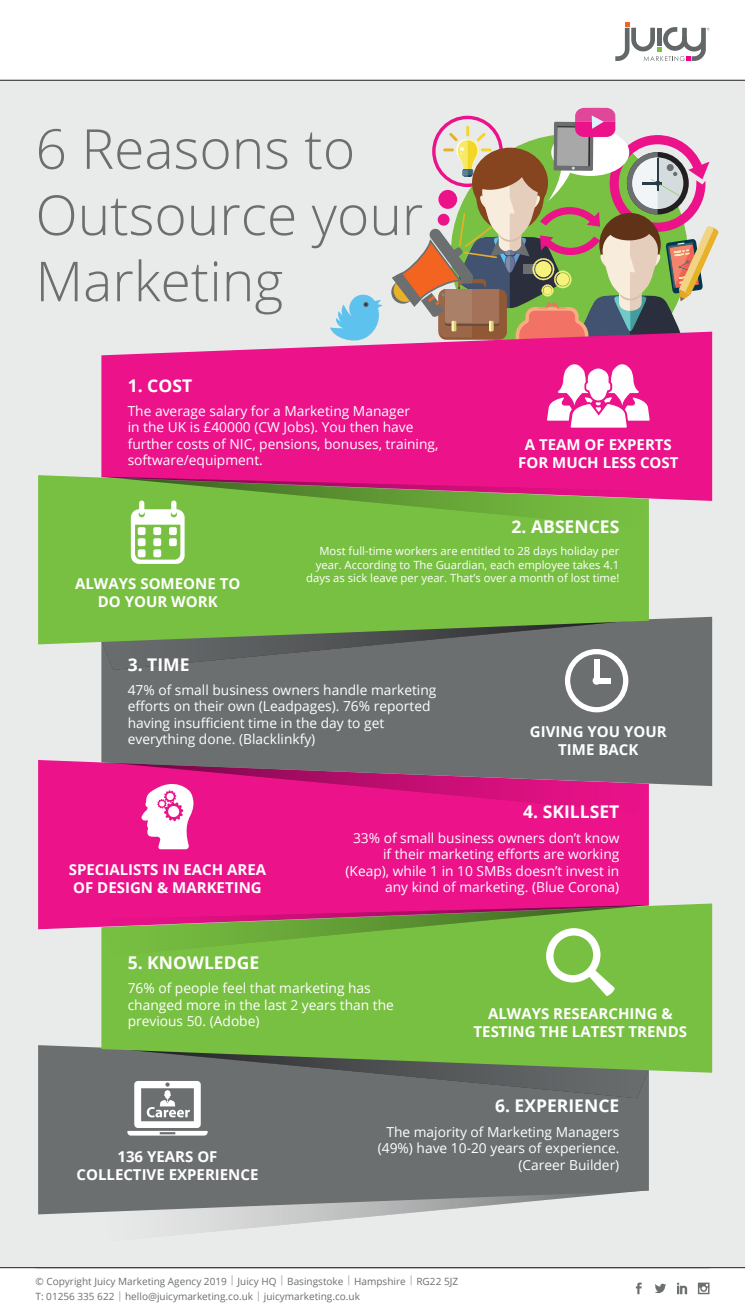
<style>
.page{position:relative;width:745px;height:1312px;background:#fff}
.page>*{position:absolute;margin:0;border:0;box-sizing:border-box;transform-origin:0 0}
.t1{font:300 55.12px/66.1px "Open Sans";color:#6b6f70}
.t2{font:700 17.5px "Open Sans";color:#fff}
.t3{font:700 15px/18px "Open Sans";color:#fff;text-align:center}
.t4{font:13.75px/16.5px "Open Sans";color:#fff}
.t5{font:11.25px/13.5px "Open Sans";color:#fff;text-align:right}
.t6{font:10px/15px "Open Sans";color:#6b6f70}
.s1{color:#9a9b9d}
</style>
<div class="page">
<hr style="left:35px;top:1267px;width:674px;height:1px;background:#6b6f70">
<svg style="left:635px;top:1282px;width:6px;height:11px"></svg>
<svg style="left:655px;top:1283px;width:10px;height:9px"></svg>
<svg style="left:677px;top:1282px;width:9px;height:11px"></svg>
<svg style="left:697px;top:1282px;width:12px;height:11px"></svg>
<div style="left:0;top:80px;width:744px;height:1187px;background:#e9eaea"></div>
<svg style="left:349px;top:294px;width:28px;height:28px"></svg>
<svg style="left:330px;top:300px;width:52px;height:31px;background:#86ccea"></svg>
<svg style="left:99px;top:1214px;width:549px;height:26px;background:#e4e5e5"></svg>
<svg style="left:38px;top:1044px;width:610px;height:170px;background:#787b7c"></svg>
<div style="left:101px;top:903px;width:610px;height:169px;background:#78c042"></div>
<div style="left:38px;top:759px;width:610px;height:170px;background:#eb128a"></div>
<div style="left:101px;top:616px;width:610px;height:169px;background:#6b6f70"></div>
<div style="left:38px;top:475px;width:610px;height:169px;background:#78c042"></div>
<svg style="left:101px;top:331px;width:610px;height:170px;background:#ea2693"></svg>
<svg style="left:101px;top:476px;width:549px;height:87px;background:#87a54e"></svg>
<div style="left:139px;top:500px;width:5px;height:14px;background:#fff;border-radius:3px"></div>
<div style="left:171px;top:500px;width:5px;height:14px;background:#fff;border-radius:3px"></div>
<div style="left:138px;top:527px;width:7px;height:8px;background:#fff;border-radius:2px"></div>
<div style="left:153px;top:527px;width:8px;height:8px;background:#fff;border-radius:2px"></div>
<div style="left:169px;top:527px;width:8px;height:8px;background:#fff;border-radius:2px"></div>
<div style="left:138px;top:538px;width:7px;height:8px;background:#fff;border-radius:2px"></div>
<div style="left:153px;top:538px;width:8px;height:8px;background:#fff;border-radius:2px"></div>
<div style="left:169px;top:538px;width:8px;height:8px;background:#fff;border-radius:2px"></div>
<div style="left:138px;top:549px;width:7px;height:8px;background:#fff;border-radius:2px"></div>
<div style="left:153px;top:549px;width:8px;height:8px;background:#fff;border-radius:2px"></div>
<svg style="left:99px;top:619px;width:549px;height:93px;background:#6d7969"></svg>
<div style="left:592px;top:676px;width:8px;height:8px;background:#fff;border-radius:50%"></div>
<div style="left:593px;top:659px;width:5px;height:23px;background:#fff"></div>
<div style="left:593px;top:678px;width:17px;height:5px;background:#fff"></div>
<svg style="left:101px;top:761px;width:549px;height:88px;background:#d42988"></svg>
<svg style="left:99px;top:904px;width:549px;height:92px;background:#87a64f"></svg>
<svg style="left:101px;top:1047px;width:550px;height:88px;background:#6f7d6c"></svg>
<svg style="left:389px;top:107px;width:329px;height:320px;background:#c68896"></svg>
<svg style="left:615px;top:22px;width:94px;height:39px"></svg>
<h1 class="t1" style="left:35px;top:114px;width:389px">6 Reasons to<br>Outsource your<br>Marketing</h1>
<p class="t2" style="left:128px;top:373px;width:66px">1. COST</p>
<p class="t4" style="left:128px;top:402px;width:312px">The average salary for a Marketing Manager<br>in the UK is £40000 (CW Jobs). You then have further costs of NIC, pensions, bonuses, training, software/equipment.</p>
<p class="t3" style="left:518px;top:434px;width:162px">A TEAM OF EXPERTS<br>FOR MUCH LESS COST</p>
<p class="t2" style="left:511px;top:514px;width:109px">2. ABSENCES</p>
<p class="t3" style="left:75px;top:574px;width:167px">ALWAYS SOMEONE TO<br>DO YOUR WORK</p>
<p class="t2" style="left:128px;top:651px;width:63px">3. TIME</p>
<p class="t5" style="left:306px;top:544px;width:314px">Most full-time workers are entitled to 28 days holiday per year. According to The Guardian, each employee takes 4.1 days as sick leave per year. That’s over a month of lost time!</p>
<p class="t4" style="left:128px;top:681px;width:310px">47% of small business owners handle marketing efforts on their own (Leadpages). 76% reported having insufficient time in the day to get everything done. (Blacklinkfy)</p>
<p class="t3" style="left:529px;top:722px;width:138px">GIVING YOU YOUR<br>TIME BACK</p>
<p class="t2" style="left:523px;top:799px;width:97px">4. SKILLSET</p>
<p class="t3" style="left:69px;top:859px;width:199px;text-align:left">SPECIALISTS IN EACH AREA<br>OF DESIGN &amp; MARKETING</p>
<p class="t2" style="left:128px;top:949px;width:133px">5. KNOWLEDGE</p>
<p class="t4" style="left:345px;top:828px;width:275px;text-align:right">33% of small business owners don’t know if their marketing efforts are working (Keap), while 1 in 10 SMBs doesn’t invest in any kind of marketing. (Blue Corona)</p>
<p class="t4" style="left:128px;top:979px;width:267px">76% of people feel that marketing has changed more in the last 2 years than the previous 50. (Adobe)</p>
<p class="t3" style="left:473px;top:1003px;width:215px">ALWAYS RESEARCHING &amp;<br>TESTING THE LATEST TRENDS</p>
<p class="t2" style="left:494px;top:1093px;width:126px">6. EXPERIENCE</p>
<p class="t3" style="left:76px;top:1146px;width:183px">136 YEARS OF<br>COLLECTIVE EXPERIENCE</p>
<p class="t4" style="left:377px;top:1122px;width:243px;text-align:right">The majority of Marketing Managers (49%) have 10-20 years of experience. (Career Builder)</p>
<p class="t6" style="left:35px;top:1272px;width:424px">© Copyright Juicy Marketing Agency 2019 <span class="s1">|</span> Juicy HQ <span class="s1">|</span> Basingstoke <span class="s1">|</span> Hampshire <span class="s1">|</span> RG22 5JZ<br>T: 01256 335 622 <span class="s1">|</span> hello@juicymarketing.co.uk <span class="s1">|</span> juicymarketing.co.uk</p>
</div>
